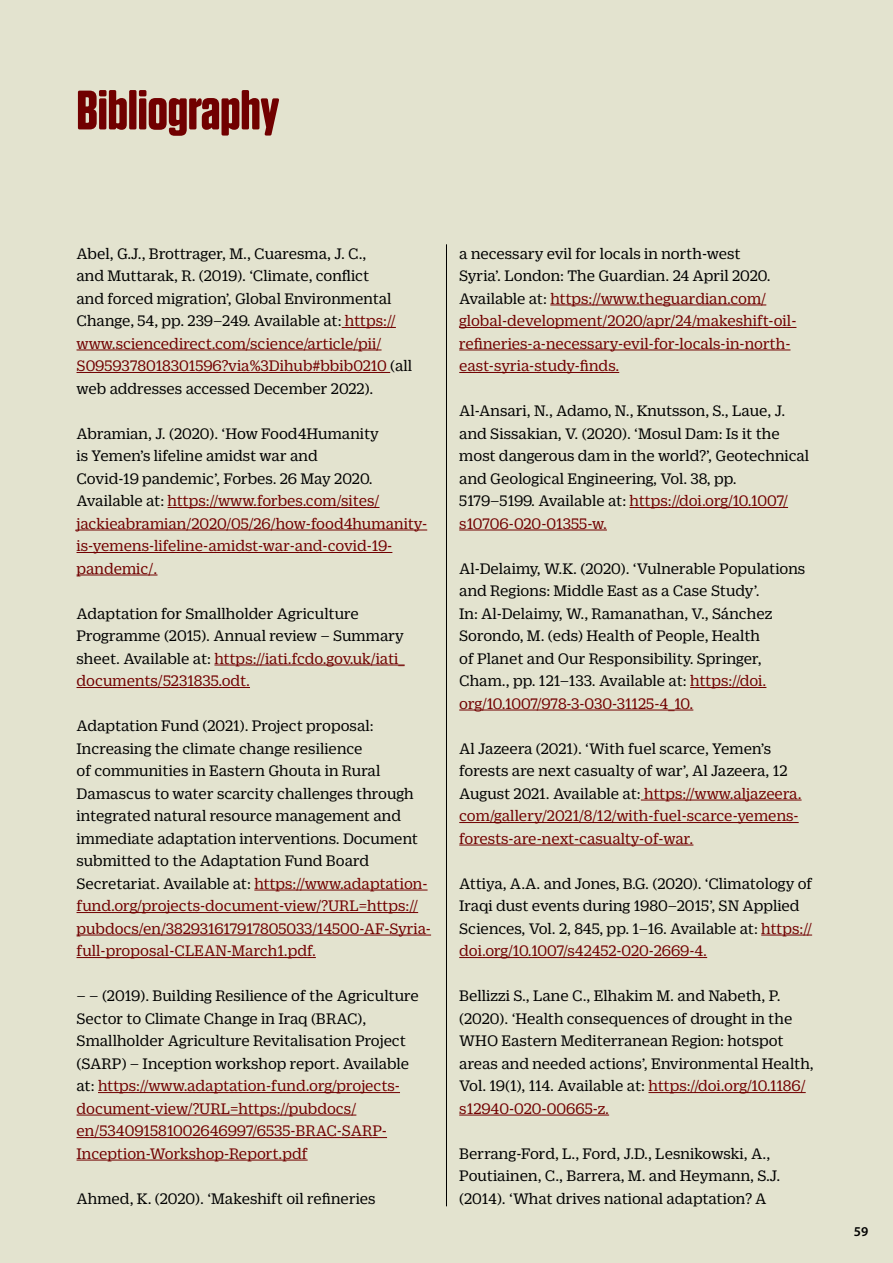
<style>
.page{position:relative;width:893px;height:1263px;background:#e3e3cf}
.page>*{position:absolute;margin:0;border:0;box-sizing:border-box;transform-origin:0 0}
.H2_Kapittel_tittel_r{font:700 55.5px "Tungsten Rounded";color:#710000}
.brødtekst_Duplicate{font:16.5px/22.5px "Duplicate Ionic";color:#000}
.brødtekst_Duplicate-2{font:16.5px/22.5px "Duplicate Ionic";color:#710000}
.t1{font:600 13.5px "Myriad Pro";color:#000}
.s1{color:#710000}
.s2{color:#000}
</style>
<div class="page">
<hr style="left:342px;top:327px;width:54px;height:1px;background:#710000">
<hr style="left:77px;top:350px;width:305px;height:1px;background:#710000">
<hr style="left:77px;top:372px;width:313px;height:1px;background:#710000">
<hr style="left:168px;top:507px;width:211px;height:1px;background:#710000">
<hr style="left:77px;top:530px;width:350px;height:1px;background:#710000">
<hr style="left:77px;top:552px;width:315px;height:1px;background:#710000">
<hr style="left:77px;top:575px;width:80px;height:1px;background:#710000">
<hr style="left:214px;top:665px;width:191px;height:1px;background:#710000">
<hr style="left:77px;top:687px;width:173px;height:1px;background:#710000">
<hr style="left:254px;top:890px;width:174px;height:1px;background:#710000">
<hr style="left:77px;top:912px;width:341px;height:1px;background:#710000">
<hr style="left:77px;top:935px;width:354px;height:1px;background:#710000">
<hr style="left:77px;top:957px;width:239px;height:1px;background:#710000">
<hr style="left:98px;top:1092px;width:302px;height:1px;background:#710000">
<hr style="left:77px;top:1115px;width:279px;height:1px;background:#710000">
<hr style="left:77px;top:1137px;width:310px;height:1px;background:#710000">
<hr style="left:77px;top:1160px;width:231px;height:1px;background:#710000">
<hr style="left:550px;top:305px;width:216px;height:1px;background:#710000">
<hr style="left:459px;top:327px;width:337px;height:1px;background:#710000">
<hr style="left:459px;top:350px;width:331px;height:1px;background:#710000">
<hr style="left:459px;top:372px;width:160px;height:1px;background:#710000">
<hr style="left:629px;top:507px;width:159px;height:1px;background:#710000">
<hr style="left:459px;top:530px;width:148px;height:1px;background:#710000">
<hr style="left:690px;top:687px;width:76px;height:1px;background:#710000">
<hr style="left:459px;top:710px;width:234px;height:1px;background:#710000">
<hr style="left:641px;top:800px;width:161px;height:1px;background:#710000">
<hr style="left:459px;top:822px;width:340px;height:1px;background:#710000">
<hr style="left:459px;top:845px;width:234px;height:1px;background:#710000">
<hr style="left:761px;top:935px;width:51px;height:1px;background:#710000">
<hr style="left:459px;top:957px;width:248px;height:1px;background:#710000">
<hr style="left:648px;top:1092px;width:158px;height:1px;background:#710000">
<hr style="left:459px;top:1115px;width:150px;height:1px;background:#710000">
<hr style="left:446px;top:245px;width:1px;height:961px;background:#000">
<h2 class="H2_Kapittel_tittel_r" style="left:77px;top:80px;width:204px">Bibliography</h2>
<p class="brødtekst_Duplicate" style="left:77px;top:241px;width:337px">Abel, G.J., Brottrager, M., Cuaresma, J. C.,<br>and Muttarak, R. (2019). ‘Climate, conflict<br>and forced migration’, Global Environmental Change, 54, pp. 239–249. Available at: <span class="s1">https:// www.sciencedirect.com/science/article/pii/ S0959378018301596?via%3Dihub#bbib0210</span> (all web addresses accessed December 2022).</p>
<p class="brødtekst_Duplicate-2" style="left:77px;top:421px;width:352px"><span class="s2">Abramian, J. (2020). ‘How Food4Humanity<br>is Yemen’s lifeline amidst war and<br>Covid-19 pandemic’, Forbes. 26 May 2020.<br>Available at:</span> https://www.forbes.com/sites/ jackieabramian/2020/05/26/how-food4humanity&shy;is-yemens-lifeline-amidst-war-and-covid-19- pandemic/.</p>
<p class="brødtekst_Duplicate" style="left:77px;top:601px;width:330px">Adaptation for Smallholder Agriculture Programme (2015). Annual review – Summary sheet. Available at: <span class="s1">https://iati.fcdo.gov.uk/iati_ documents/5231835.odt.</span></p>
<p class="brødtekst_Duplicate" style="left:77px;top:713px;width:356px">Adaptation Fund (2021). Project proposal:<br>Increasing the climate change resilience<br>of communities in Eastern Ghouta in Rural Damascus to water scarcity challenges through integrated natural resource management and immediate adaptation interventions. Document submitted to the Adaptation Fund Board Secretariat. Available at: <span class="s1">https://www.adaptation&shy;fund.org/projects-document-view/?URL=https:// pubdocs/en/382931617917805033/14500-AF-Syria&shy;full-proposal-CLEAN-March1.pdf.</span></p>
<p class="brødtekst_Duplicate" style="left:77px;top:983px;width:344px">– – (2019). Building Resilience of the Agriculture Sector to Climate Change in Iraq (BRAC), Smallholder Agriculture Revitalisation Project (SARP) – Inception workshop report. Available at: <span class="s1">https://www.adaptation-fund.org/projects&shy;document-view/?URL=https://pubdocs/ en/534091581002646997/6535-BRAC-SARP-Inception-Workshop-Report.pdf</span></p>
<p class="brødtekst_Duplicate" style="left:77px;top:1186px;width:301px">Ahmed, K. (2020). ‘Makeshift oil refineries</p>
<p class="brødtekst_Duplicate-2" style="left:459px;top:241px;width:339px"><span class="s2">a necessary evil for locals in north-west<br>Syria’. London: The Guardian. 24 April 2020.<br>Available at:</span> https://www.theguardian.com/ global-development/2020/apr/24/makeshift-oil&shy;refineries-a-necessary-evil-for-locals-in-north&shy;east-syria-study-finds.</p>
<p class="brødtekst_Duplicate" style="left:459px;top:398px;width:352px">Al-Ansari, N., Adamo, N., Knutsson, S., Laue, J. and Sissakian, V. (2020). ‘Mosul Dam: Is it the most dangerous dam in the world?’, Geotechnical and Geological Engineering, Vol. 38, pp.<br>5179–5199. Available at: <span class="s1">https://doi.org/10.1007/ s10706-020-01355-w.</span></p>
<p class="brødtekst_Duplicate" style="left:459px;top:556px;width:348px">Al-Delaimy, W.K. (2020). ‘Vulnerable Populations and Regions: Middle East as a Case Study’.<br>In: Al-Delaimy, W., Ramanathan, V., Sánchez Sorondo, M. (eds) Health of People, Health<br>of Planet and Our Responsibility. Springer, Cham., pp. 121–133. Available at: <span class="s1">https://doi. org/10.1007/978-3-030-31125-4_10.</span></p>
<p class="brødtekst_Duplicate" style="left:459px;top:736px;width:344px">Al Jazeera (2021). ‘With fuel scarce, Yemen’s forests are next casualty of war’, Al Jazeera, 12<br>August 2021. Available at: <span class="s1">https://www.aljazeera. com/gallery/2021/8/12/with-fuel-scarce-yemens&shy;forests-are-next-casualty-of-war.</span></p>
<p class="brødtekst_Duplicate" style="left:459px;top:871px;width:355px">Attiya, A.A. and Jones, B.G. (2020). ‘Climatology of Iraqi dust events during 1980–2015’, SN Applied Sciences, Vol. 2, 845, pp. 1–16. Available at: <span class="s1">https:// doi.org/10.1007/s42452-020-2669-4.</span></p>
<p class="brødtekst_Duplicate" style="left:459px;top:983px;width:356px">Bellizzi S., Lane C., Elhakim M. and Nabeth, P. (2020). ‘Health consequences of drought in the WHO Eastern Mediterranean Region: hotspot areas and needed actions’, Environmental Health, Vol. 19(1), 114. Available at: <span class="s1">https://doi.org/10.1186/ s12940-020-00665-z.</span></p>
<p class="brødtekst_Duplicate" style="left:459px;top:1141px;width:323px">Berrang-Ford, L., Ford, J.D., Lesnikowski, A.,<br>Poutiainen, C., Barrera, M. and Heymann, S.J. (2014). ‘What drives national adaptation? A</p>
<p class="t1" style="left:854px;top:1223px;width:16px">59</p>
</div>
